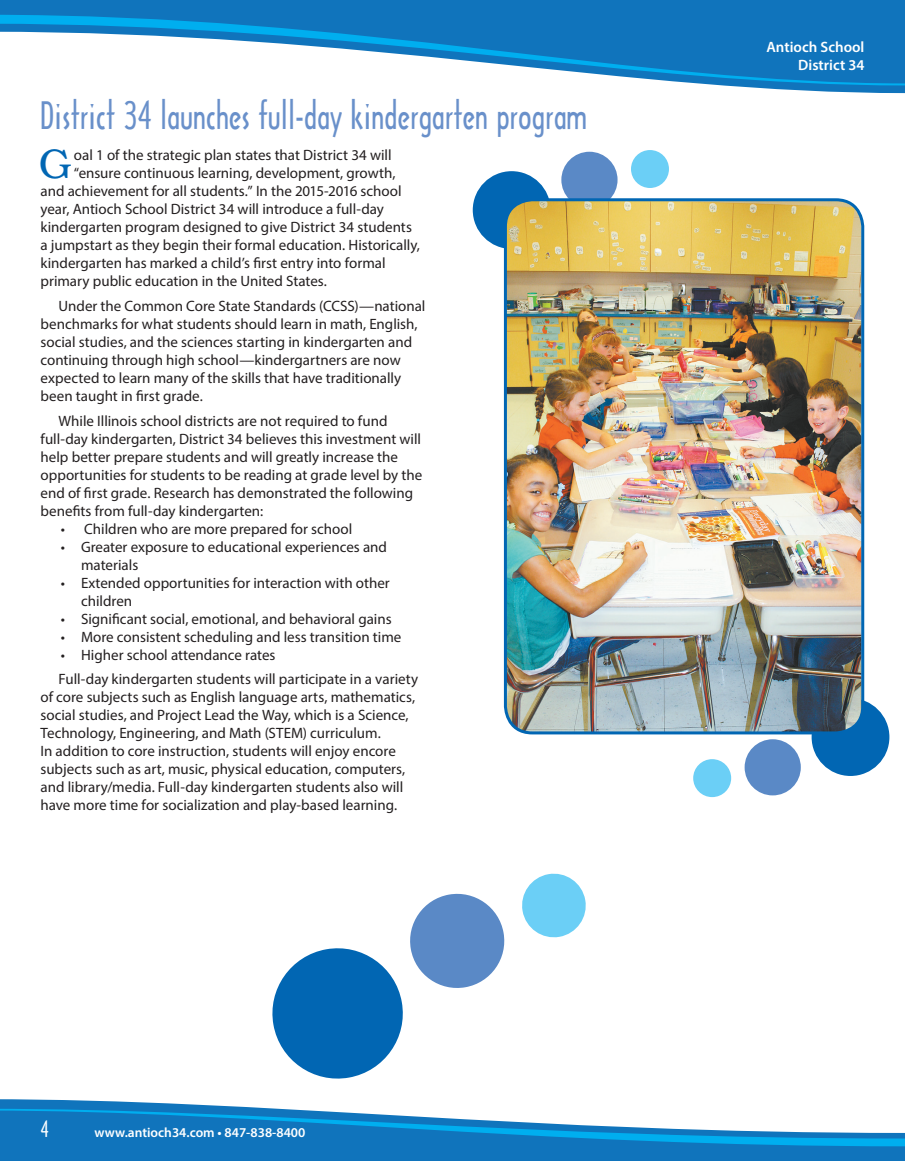
<style>
.page{position:relative;width:905px;height:1161px;background:#fff}
.page>*{position:absolute;margin:0;border:0;box-sizing:border-box;transform-origin:0 0}
.District_34_First_Pa{font:300 41.4px "Bookman";color:#0166b3}
.District_34_Header{font:36px "Architecture";color:#6990ca}
.t1{font:21px "Architecture";color:#fff}
.Middle_Paragraphs{font:15px/18px "Myriad Pro";color:#231f20}
.District_34_Last_Par{font:15px/18px "Myriad Pro";color:#231f20}
.District_34_First_Pa-2{font:15px "Myriad Pro";color:#231f20}
.List_Other_Entries{font:15px/18px "Myriad Pro";color:#231f20}
.t2{font:600 15px/18px "Myriad Pro";color:#fff;text-align:right}
.t3{font:600 13.5px "Myriad Pro";color:#fff}
</style>
<div class="page">
<svg style="left:0;top:0;width:904px;height:93px;fill:#1074bc"></svg>
<svg style="left:0;top:15px;width:904px;height:70px;fill:#1074bc"></svg>
<svg style="left:0;top:1099px;width:904px;height:62px;fill:#1074bc"></svg>
<svg style="left:0;top:1109px;width:904px;height:37px"></svg>
<div style="left:473px;top:171px;width:77px;height:78px;background:#0166b3;border-radius:50%"></div>
<div style="left:561px;top:152px;width:56px;height:56px;background:#5a89c6;border-radius:50%"></div>
<div style="left:631px;top:150px;width:38px;height:38px;background:#6bcff6;border-radius:50%"></div>
<div style="left:811px;top:698px;width:78px;height:78px;background:#0166b3;border-radius:50%"></div>
<div style="left:744px;top:739px;width:56px;height:56px;background:#5a89c6;border-radius:50%"></div>
<div style="left:693px;top:759px;width:38px;height:38px;background:#6bcff6;border-radius:50%"></div>
<svg style="left:272px;top:893px;width:233px;height:186px"></svg>
<svg style="left:522px;top:873px;width:64px;height:65px"></svg>
<img style="left:505px;top:200px;width:356px;height:533px">
<div style="left:504px;top:198px;width:360px;height:536px;border:3px solid #0166b3;border-radius:27px"></div>
<p class="District_34_Header" style="left:40px;top:93px;width:548px">District 34 launches full-day kindergarten program</p>
<p class="District_34_First_Pa" style="left:39px;top:141px;width:35px">G</p>
<p class="District_34_First_Pa-2" style="left:74px;top:146px;width:319px">oal 1 of the strategic plan states that District 34 will</p>
<p class="District_34_First_Pa-2" style="left:74px;top:164px;width:323px">“ensure continuous learning, development, growth,</p>
<p class="District_34_First_Pa-2" style="left:40px;top:182px;width:363px">and achievement for all students.” In the 2015-2016 school</p>
<p class="District_34_First_Pa-2" style="left:40px;top:200px;width:345px">year, Antioch School District 34 will introduce a full-day</p>
<p class="District_34_First_Pa-2" style="left:40px;top:218px;width:373px">kindergarten program designed to give District 34 students</p>
<p class="District_34_First_Pa-2" style="left:40px;top:236px;width:381px">a jumpstart as they begin their formal education. Historically,</p>
<p class="District_34_First_Pa-2" style="left:40px;top:254px;width:346px">kindergarten has marked a child’s first entry into formal</p>
<p class="District_34_First_Pa-2" style="left:40px;top:272px;width:288px">primary public education in the United States.</p>
<p class="Middle_Paragraphs" style="left:40px;top:297px;width:386px;text-indent:18px">Under the Common Core State Standards (CCSS)—national benchmarks for what students should learn in math, English, social studies, and the sciences starting in kindergarten and continuing through high school—kindergartners are now expected to learn many of the skills that have traditionally been taught in first grade.</p>
<p class="Middle_Paragraphs" style="left:40px;top:411px;width:383px;text-indent:18px">While Illinois school districts are not required to fund full-day kindergarten, District 34 believes this investment will help better prepare students and will greatly increase the opportunities for students to be reading at grade level by the end of first grade. Research has demonstrated the following benefits from full-day kindergarten:</p>
<p class="List_Other_Entries" style="left:61px;top:519px;width:293px">• Children who are more prepared for school</p>
<p class="List_Other_Entries" style="left:81px;top:537px;width:307px;text-indent:-20px">• Greater exposure to educational experiences and materials</p>
<p class="List_Other_Entries" style="left:81px;top:573px;width:310px;text-indent:-20px">• Extended opportunities for interaction with other children</p>
<p class="List_Other_Entries" style="left:61px;top:609px;width:332px">• Significant social, emotional, and behavioral gains</p>
<p class="List_Other_Entries" style="left:61px;top:627px;width:342px">• More consistent scheduling and less transition time</p>
<p class="List_Other_Entries" style="left:61px;top:645px;width:216px">• Higher school attendance rates</p>
<p class="District_34_Last_Par" style="left:40px;top:670px;width:379px;text-indent:18px">Full-day kindergarten students will participate in a variety of core subjects such as English language arts, mathematics, social studies, and Project Lead the Way, which is a Science, Technology, Engineering, and Math (STEM) curriculum.<br>In addition to core instruction, students will enjoy encore subjects such as art, music, physical education, computers, and library/media. Full-day kindergarten students also will have more time for socialization and play-based learning.</p>
<h3 class="t1" style="left:40px;top:1116px;width:10px">4</h3>
<p class="t3" style="left:94px;top:1124px;width:212px">www.antioch34.com • 847-838-8400</p>
<p class="t2" style="left:766px;top:37px;width:99px">Antioch School<br>District 34</p>
</div>
